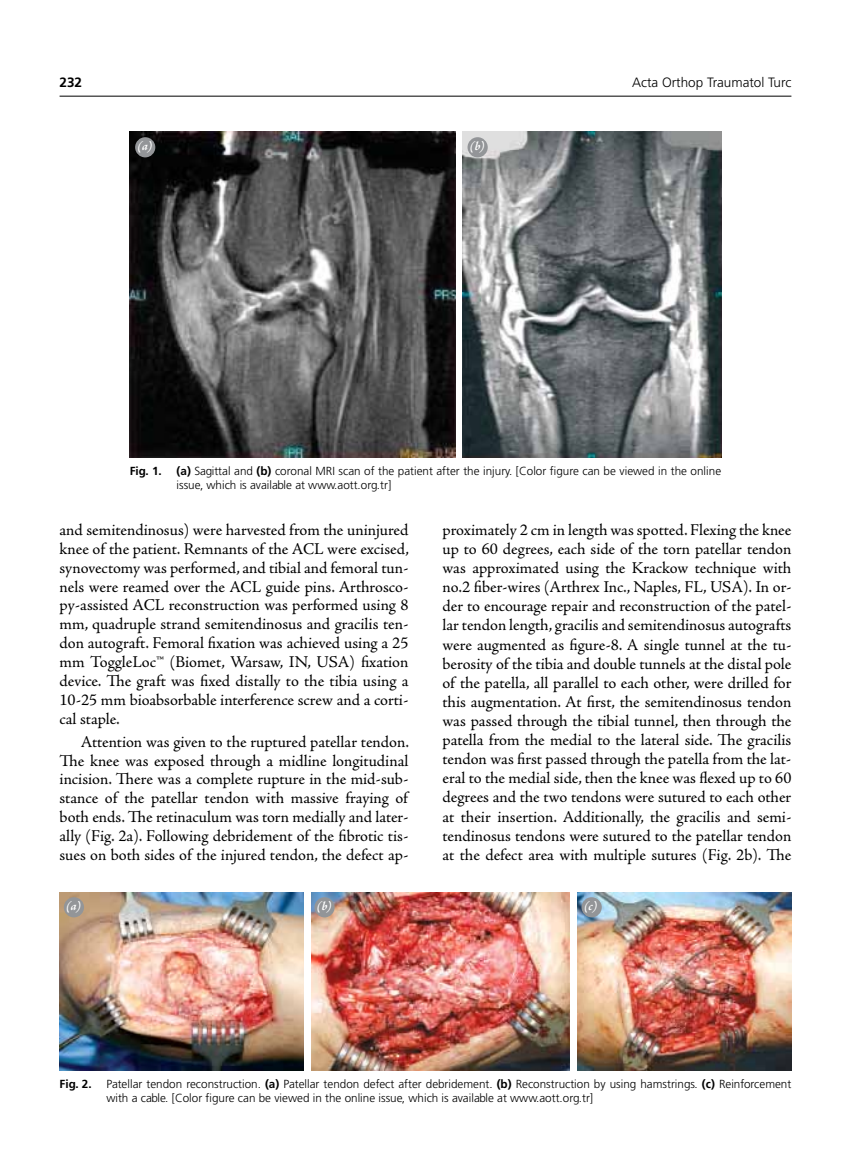
<style>
.page{position:relative;width:851px;height:1170px;background:#fff}
.page>*{position:absolute;margin:0;border:0;box-sizing:border-box;transform-origin:0 0}
.t1{font:16.5px/19px "Adobe Jenson Pro";letter-spacing:-.005em;color:#000;text-align:justify}
.t2{font:13.5px "Frutiger Light Nr Tr";color:#000}
.t3{font:13.5px "Frutiger Bold Tr";color:#000}
.t4{font:italic 700 12.75px "Adobe Jenson Pro";color:#fff}
.t5{font:11.7px/14.1px "Frutiger Light Nr Tr";color:#000}
.t6{font:11.7px "Frutiger Bold Tr";color:#000}
.s1{font-family:"Frutiger Bold Tr"}
</style>
<div class="page">
<hr style="left:60px;top:96px;width:731px;height:1px;background:#000">
<img style="left:130px;top:132px;width:325px;height:326px">
<img style="left:462px;top:132px;width:259px;height:326px">
<div style="left:135px;top:137px;width:20px;height:20px;background:#939598;border-radius:50%"></div>
<div style="left:467px;top:137px;width:20px;height:20px;background:#939598;border-radius:50%"></div>
<img style="left:60px;top:892px;width:243px;height:178px">
<img style="left:311px;top:892px;width:258px;height:178px">
<img style="left:577px;top:892px;width:214px;height:178px">
<div style="left:64px;top:897px;width:20px;height:20px;background:#939598;border-radius:50%"></div>
<div style="left:314px;top:897px;width:20px;height:20px;background:#939598;border-radius:50%"></div>
<div style="left:581px;top:897px;width:20px;height:20px;background:#939598;border-radius:50%"></div>
<p class="t3" style="left:60px;top:74px;width:24px">232</p>
<p class="t2" style="left:632px;top:74px;width:161px">Acta Orthop Traumatol Turc</p>
<p class="t4" style="left:137px;top:139px;width:18px">(a)</p>
<p class="t4" style="left:469px;top:139px;width:18px">(b)</p>
<p class="t6" style="left:130px;top:464px;width:34px">Fig. 1.</p>
<p class="t5" style="left:176px;top:464px;width:546px"><span class="s1">(a)</span> Sagittal and <span class="s1">(b)</span> coronal MRI scan of the patient after the injury. [Color figure can be viewed in the online issue, which is available at www.aott.org.tr]</p>
<p class="t1" style="left:60px;top:520px;width:351px">and semitendinosus) were harvested from the uninjured knee of the patient. Remnants of the ACL were excised, synovectomy was performed, and tibial and femoral tun&shy;nels were reamed over the ACL guide pins. Arthrosco&shy;py-assisted ACL reconstruction was performed using 8 mm, quadruple strand semitendinosus and gracilis ten&shy;don autograft. Femoral fixation was achieved using a 25 mm ToggleLoc™ (Biomet, Warsaw, IN, USA) fixation device. The graft was fixed distally to the tibia using a 10-25 mm bioabsorbable interference screw and a corti&shy;cal staple.</p>
<p class="t1" style="left:60px;top:732px;width:351px;text-indent:21px">Attention was given to the ruptured patellar tendon.<br>The knee was exposed through a midline longitudinal incision. There was a complete rupture in the mid-sub&shy;stance of the patellar tendon with massive fraying of both ends. The retinaculum was torn medially and later&shy;ally (Fig. 2a). Following debridement of the fibrotic tis&shy;sues on both sides of the injured tendon, the defect ap-</p>
<p class="t1" style="left:442px;top:520px;width:350px">proximately 2 cm in length was spotted. Flexing the knee up to 60 degrees, each side of the torn patellar tendon was approximated using the Krackow technique with no.2 fiber-wires (Arthrex Inc., Naples, FL, USA). In or&shy;der to encourage repair and reconstruction of the patel&shy;lar tendon length, gracilis and semitendinosus autografts were augmented as figure-8. A single tunnel at the tu&shy;berosity of the tibia and double tunnels at the distal pole of the patella, all parallel to each other, were drilled for this augmentation. At first, the semitendinosus tendon was passed through the tibial tunnel, then through the patella from the medial to the lateral side. The gracilis tendon was first passed through the patella from the lat&shy;eral to the medial side, then the knee was flexed up to 60 degrees and the two tendons were sutured to each other at their insertion. Additionally, the gracilis and semi&shy;tendinosus tendons were sutured to the patellar tendon at the defect area with multiple sutures (Fig. 2b). The</p>
<p class="t4" style="left:66px;top:899px;width:18px">(a)</p>
<p class="t4" style="left:316px;top:899px;width:18px">(b)</p>
<p class="t4" style="left:583px;top:899px;width:17px">(c)</p>
<p class="t6" style="left:60px;top:1076px;width:34px">Fig. 2.</p>
<p class="t5" style="left:106px;top:1076px;width:686px">Patellar tendon reconstruction. <span class="s1">(a)</span> Patellar tendon defect after debridement. <span class="s1">(b)</span> Reconstruction by using hamstrings. <span class="s1">(c)</span> Reinforcement with a cable. [Color figure can be viewed in the online issue, which is available at www.aott.org.tr]</p>
</div>
